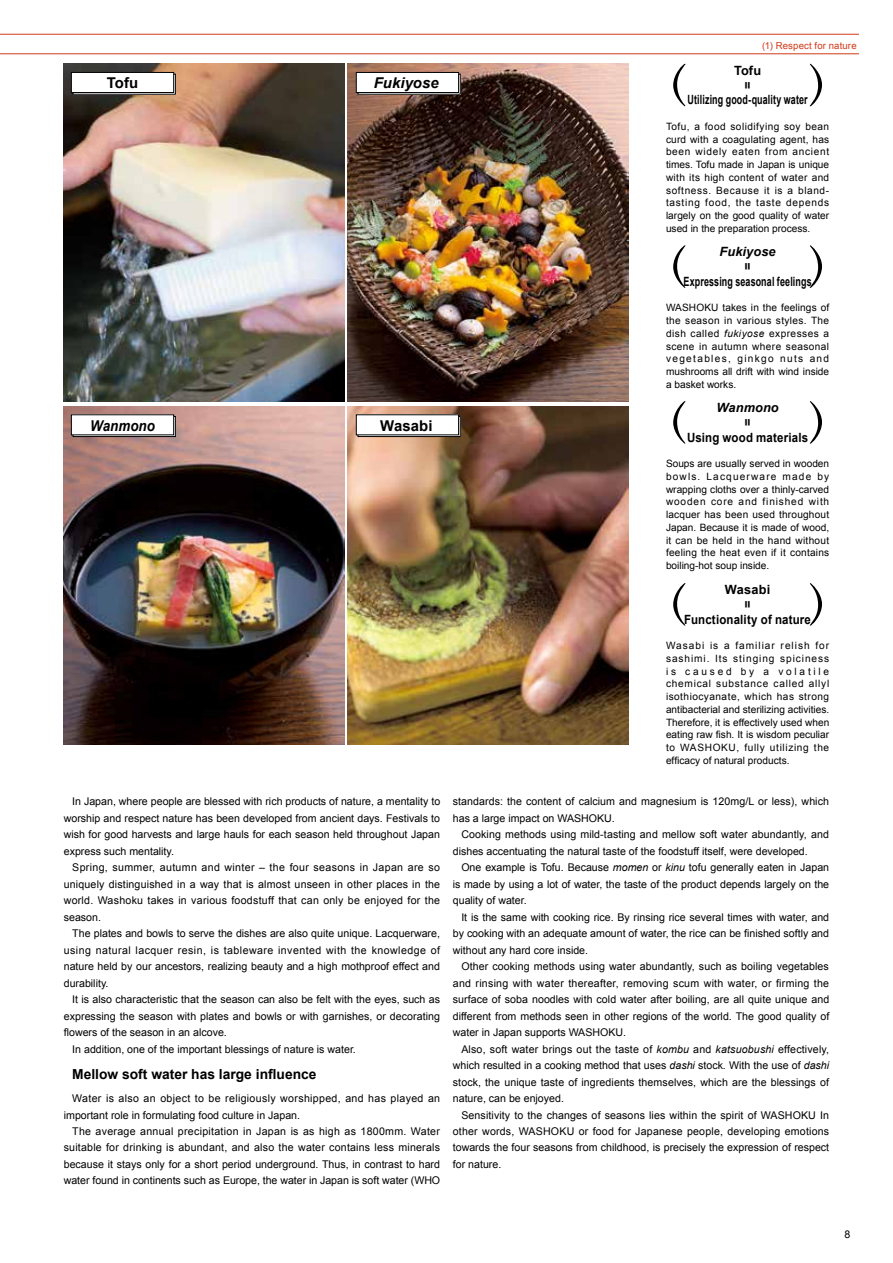
<style>
.page{position:relative;width:893px;height:1263px;background:#fff}
.page>*{position:absolute;margin:0;border:0;box-sizing:border-box;transform-origin:0 0}
.t1{font:700 14.85px "Arial";letter-spacing:.01em;color:#000}
.t2{font:italic 700 14.85px "Arial";color:#000}
.t3{font:italic 700 14.85px "Arial";color:#000;scale:.9 1}
.t4{font:700 13.8px "Arial";color:#000}
.t5{font:700 12.75px "Arial";letter-spacing:.015em;color:#000;scale:.7 1}
.t6{font:700 12.75px "Arial";letter-spacing:.015em;color:#000;scale:.9 1}
.t7{font:italic 700 12.75px "Arial";letter-spacing:.01em;color:#000}
.t8{font:700 12.75px "Arial";letter-spacing:.015em;color:#000}
.t9{font:10.65px/16.5px "Arial";color:#000;text-align:justify}
.t10{font:10.65px/16.5px "Arial";letter-spacing:.03em;color:#000}
.t11{font:10.05px/12.8px "Arial";color:#000;text-align:justify}
.t12{font:9.6px "Arial";letter-spacing:.015em;color:#d23918}
.s1{font-style:italic}
</style>
<div class="page">
<img style="left:348px;top:64px;width:280px;height:338px">
<img style="left:348px;top:406px;width:280px;height:338px">
<img style="left:64px;top:64px;width:280px;height:338px">
<img style="left:64px;top:406px;width:280px;height:338px">
<svg style="left:673px;top:64px;width:149px;height:42px"></svg>
<svg style="left:673px;top:245px;width:149px;height:43px"></svg>
<svg style="left:673px;top:401px;width:149px;height:43px"></svg>
<svg style="left:673px;top:583px;width:149px;height:43px"></svg>
<div style="left:356px;top:72px;width:103px;height:21px;background:#fff"></div>
<div style="left:356px;top:72px;width:103px;height:21px;border:1px solid #000"></div>
<div style="left:358px;top:416px;width:102px;height:21px;border:1px solid #000"></div>
<div style="left:356px;top:415px;width:103px;height:20px;background:#fff"></div>
<div style="left:73px;top:74px;width:103px;height:20px;border:1px solid #000"></div>
<div style="left:71px;top:72px;width:103px;height:21px;background:#fff"></div>
<div style="left:71px;top:72px;width:103px;height:21px;border:1px solid #000"></div>
<div style="left:73px;top:416px;width:103px;height:21px;border:1px solid #000"></div>
<div style="left:71px;top:415px;width:103px;height:20px;background:#fff"></div>
<hr style="left:0;top:54px;width:859px;height:1px;background:#d23918">
<hr style="left:0;top:34px;width:859px;height:1px;background:#d23918">
<h1 class="t1" style="left:107px;top:73px;width:33px">Tofu</h1>
<h1 class="t2" style="left:374px;top:73px;width:66px">Fukiyose</h1>
<h1 class="t3" style="left:90px;top:415px;width:74px">Wanmono</h1>
<h1 class="t1" style="left:380px;top:415px;width:54px">Wasabi</h1>
<p class="t12" style="left:762px;top:39px;width:96px">(1) Respect for nature</p>
<p class="t8" style="left:734px;top:62px;width:29px">Tofu</p>
<p class="t8" style="left:739px;top:89px;width:9px;rotate:-90deg">=</p>
<p class="t5" style="left:687px;top:92px;width:173px">Utilizing good-quality water</p>
<p class="t11" style="left:666px;top:120px;width:165px">Tofu, a food solidifying soy bean curd with a coagulating agent, has been widely eaten from ancient times. Tofu made in Japan is unique with its high content of water and softness. Because it is a bland&shy;tasting food, the taste depends largely on the good quality of water used in the preparation process.</p>
<p class="t7" style="left:719px;top:243px;width:58px">Fukiyose</p>
<p class="t8" style="left:739px;top:270px;width:9px;rotate:-90deg">=</p>
<p class="t5" style="left:684px;top:273px;width:184px">Expressing seasonal feelings</p>
<p class="t11" style="left:666px;top:302px;width:165px">WASHOKU takes in the feelings of the season in various styles. The dish called <span class="s1">fukiyose</span> expresses a scene in autumn where seasonal vegetables, ginkgo nuts and mushrooms all drift with wind inside a basket works.</p>
<p class="t7" style="left:716px;top:399px;width:64px">Wanmono</p>
<p class="t8" style="left:739px;top:426px;width:9px;rotate:-90deg">=</p>
<p class="t6" style="left:687px;top:429px;width:136px">Using wood materials</p>
<p class="t11" style="left:666px;top:457px;width:165px">Soups are usually served in wooden bowls. Lacquerware made by wrapping cloths over a thinly-carved wooden core and finished with lacquer has been used throughout Japan. Because it is made of wood, it can be held in the hand without feeling the heat even if it contains boiling-hot soup inside.</p>
<p class="t8" style="left:725px;top:581px;width:47px">Wasabi</p>
<p class="t8" style="left:739px;top:608px;width:9px;rotate:-90deg">=</p>
<p class="t6" style="left:684px;top:611px;width:142px">Functionality of nature</p>
<p class="t11" style="left:666px;top:639px;width:165px">Wasabi is a familiar relish for sashimi. Its stinging spiciness is caused by a volatile chemical substance called allyl isothiocyanate, which has strong antibacterial and sterilizing activities.<br>Therefore, it is effectively used when eating raw fish. It is wisdom peculiar to WASHOKU, fully utilizing the efficacy of natural products.</p>
<p class="t9" style="left:64px;top:793px;width:378px;text-indent:9px">In Japan, where people are blessed with rich products of nature, a mentality to worship and respect nature has been developed from ancient days. Festivals to wish for good harvests and large hauls for each season held throughout Japan express such mentality.</p>
<p class="t9" style="left:64px;top:859px;width:378px;text-indent:9px">Spring, summer, autumn and winter – the four seasons in Japan are so uniquely distinguished in a way that is almost unseen in other places in the world. Washoku takes in various foodstuff that can only be enjoyed for the season.</p>
<p class="t9" style="left:64px;top:925px;width:378px;text-indent:9px">The plates and bowls to serve the dishes are also quite unique. Lacquerware, using natural lacquer resin, is tableware invented with the knowledge of nature held by our ancestors, realizing beauty and a high mothproof effect and durability.</p>
<p class="t9" style="left:72px;top:991px;width:369px">It is also characteristic that the season can also be felt with the eyes, such as</p>
<p class="t9" style="left:64px;top:1008px;width:378px">expressing the season with plates and bowls or with garnishes, or decorating</p>
<p class="t9" style="left:64px;top:1024px;width:165px">flowers of the season in an alcove.</p>
<p class="t9" style="left:72px;top:1041px;width:285px">In addition, one of the important blessings of nature is water.</p>
<p class="t4" style="left:72px;top:1065px;width:246px">Mellow soft water has large influence</p>
<p class="t10" style="left:64px;top:1090px;width:378px;text-indent:9px">Water is also an object to be religiously worshipped, and has played an important role in formulating food culture in Japan.</p>
<p class="t9" style="left:64px;top:1123px;width:378px;text-indent:9px">The average annual precipitation in Japan is as high as 1800mm. Water suitable for drinking is abundant, and also the water contains less minerals because it stays only for a short period underground. Thus, in contrast to hard water found in continents such as Europe, the water in Japan is soft water (WHO</p>
<p class="t9" style="left:453px;top:793px;width:378px">standards: the content of calcium and magnesium is 120mg/L or less), which has a large impact on WASHOKU.</p>
<p class="t9" style="left:453px;top:826px;width:378px;text-indent:9px">Cooking methods using mild-tasting and mellow soft water abundantly, and dishes accentuating the natural taste of the foodstuff itself, were developed.</p>
<p class="t9" style="left:453px;top:859px;width:378px;text-indent:9px">One example is Tofu. Because <span class="s1">momen</span> or <span class="s1">kinu</span> tofu generally eaten in Japan is made by using a lot of water, the taste of the product depends largely on the quality of water.</p>
<p class="t9" style="left:453px;top:909px;width:378px;text-indent:9px">It is the same with cooking rice. By rinsing rice several times with water, and by cooking with an adequate amount of water, the rice can be finished softly and without any hard core inside.</p>
<p class="t9" style="left:453px;top:958px;width:378px;text-indent:9px">Other cooking methods using water abundantly, such as boiling vegetables and rinsing with water thereafter, removing scum with water, or firming the surface of soba noodles with cold water after boiling, are all quite unique and different from methods seen in other regions of the world. The good quality of water in Japan supports WASHOKU.</p>
<p class="t9" style="left:453px;top:1041px;width:378px;text-indent:9px">Also, soft water brings out the taste of <span class="s1">kombu</span> and <span class="s1">katsuobushi</span> effectively, which resulted in a cooking method that uses <span class="s1">dashi</span> stock. With the use of <span class="s1">dashi </span>stock, the unique taste of ingredients themselves, which are the blessings of nature, can be enjoyed.</p>
<p class="t9" style="left:453px;top:1106px;width:378px;text-indent:9px">Sensitivity to the changes of seasons lies within the spirit of WASHOKU In other words, WASHOKU or food for Japanese people, developing emotions towards the four seasons from childhood, is precisely the expression of respect for nature.</p>
<p class="t9" style="left:844px;top:1226px;width:7px">8</p>
</div>
